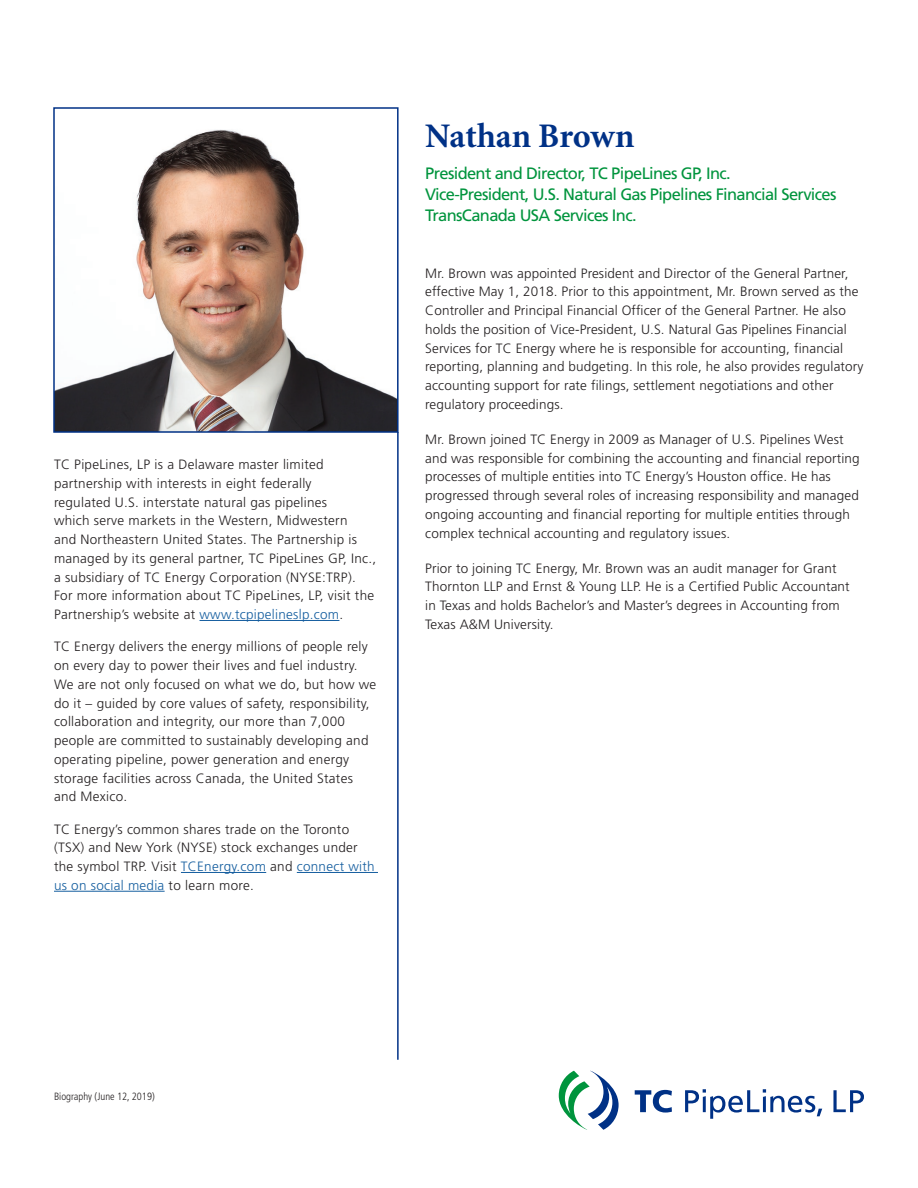
<style>
.page{position:relative;width:918px;height:1188px;background:#fff}
.page>*{position:absolute;margin:0;border:0;box-sizing:border-box;transform-origin:0 0}
.Name{font:700 34.5px "Minion";color:#003186}
.t1{font:16.5px/21px "Frutiger";letter-spacing:-.04em;color:#00943d}
.About{font:300 13.5px/18.8px "Frutiger";letter-spacing:.01em;color:#231f20}
.t2{font:300 condensed 10.5px "Frutiger";color:#231f20}
.s1{color:#155e9f}
</style>
<div class="page">
<hr style="left:397px;top:432px;width:2px;height:628px;background:#003186">
<hr style="left:200px;top:620px;width:139px;height:1px;background:#155e9f">
<hr style="left:181px;top:872px;width:85px;height:1px;background:#155e9f">
<hr style="left:297px;top:872px;width:81px;height:1px;background:#155e9f">
<hr style="left:54px;top:891px;width:111px;height:1px;background:#155e9f">
<svg style="left:559px;top:1071px;width:60px;height:59px"></svg>
<svg style="left:635px;top:1090px;width:37px;height:23px"></svg>
<svg style="left:685px;top:1089px;width:137px;height:30px"></svg>
<svg style="left:833px;top:1090px;width:31px;height:22px"></svg>
<img style="left:56px;top:129px;width:340px;height:301px">
<div style="left:53px;top:107px;width:346px;height:326px;border:2px solid #003186"></div>
<p class="About" style="left:54px;top:455px;width:324px">TC PipeLines, LP is a Delaware master limited partnership with interests in eight federally<br>regulated U.S. interstate natural gas pipelines<br>which serve markets in the Western, Midwestern<br>and Northeastern United States. The Partnership is managed by its general partner, TC PipeLines GP, Inc., a subsidiary of TC Energy Corporation (NYSE:TRP).<br>For more information about TC PipeLines, LP, visit the Partnership’s website at <span class="s1">www.tcpipelineslp.com</span>.</p>
<p class="About" style="left:54px;top:638px;width:324px">TC Energy delivers the energy millions of people rely on every day to power their lives and fuel industry.<br>We are not only focused on what we do, but how we do it – guided by core values of safety, responsibility, collaboration and integrity, our more than 7,000 people are committed to sustainably developing and operating pipeline, power generation and energy storage facilities across Canada, the United States and Mexico.</p>
<p class="About" style="left:54px;top:820px;width:322px">TC Energy’s common shares trade on the Toronto (TSX) and New York (NYSE) stock exchanges under the symbol TRP. Visit <span class="s1">TCEnergy.com</span> and <span class="s1">connect with us on social media</span> to learn more.</p>
<p class="Name" style="left:425px;top:119px;width:211px">Nathan Brown</p>
<p class="t1" style="left:425px;top:163px;width:413px">President and Director, TC PipeLines GP, Inc.<br>Vice-President, U.S. Natural Gas Pipelines Financial Services<br>TransCanada USA Services Inc.</p>
<p class="About" style="left:425px;top:264px;width:440px">Mr. Brown was appointed President and Director of the General Partner, effective May 1, 2018. Prior to this appointment, Mr. Brown served as the Controller and Principal Financial Officer of the General Partner. He also holds the position of Vice-President, U.S. Natural Gas Pipelines Financial Services for TC Energy where he is responsible for accounting, financial reporting, planning and budgeting. In this role, he also provides regulatory accounting support for rate filings, settlement negotiations and other regulatory proceedings.</p>
<p class="About" style="left:425px;top:430px;width:436px">Mr. Brown joined TC Energy in 2009 as Manager of U.S. Pipelines West and was responsible for combining the accounting and financial reporting processes of multiple entities into TC Energy’s Houston office. He has progressed through several roles of increasing responsibility and managed ongoing accounting and financial reporting for multiple entities through complex technical accounting and regulatory issues.</p>
<p class="About" style="left:425px;top:559px;width:426px">Prior to joining TC Energy, Mr. Brown was an audit manager for Grant Thornton LLP and Ernst &amp; Young LLP. He is a Certified Public Accountant in Texas and holds Bachelor’s and Master’s degrees in Accounting from Texas A&amp;M University.</p>
<p class="t2" style="left:54px;top:1091px;width:102px">Biography (June 12, 2019)</p>
</div>
